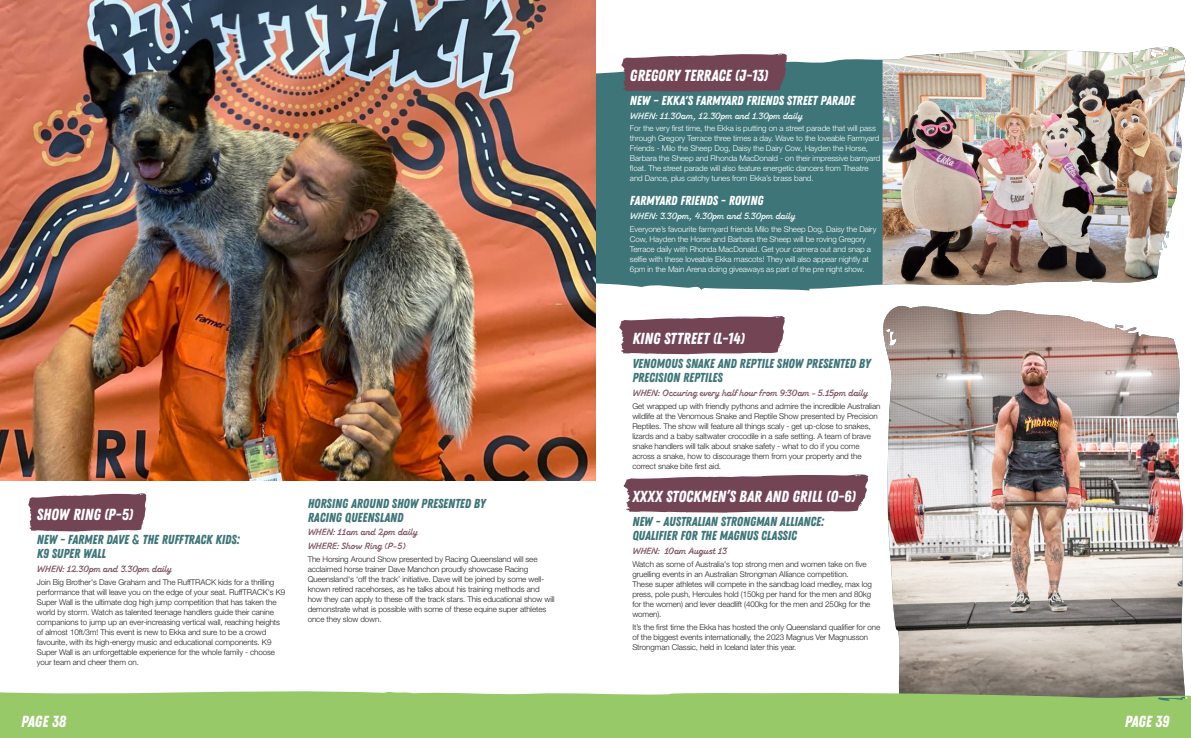
<style>
.page{position:relative;width:1191px;height:738px;background:#fff}
.page>*{position:absolute;margin:0;border:0;box-sizing:border-box;transform-origin:0 0}
.t1{font:16px "Zing Rust Base";color:#fff}
.t2{font:13px/14px "Zing Rust Base";letter-spacing:-.005em;color:#3d7578}
.t3{font:13px "Zing Rust Base";letter-spacing:-.005em;color:#fff}
.Header-2{font:9px "Zing Script Rust B Base G";color:#734554}
.Header-2-2{font:9px "Zing Script Rust B Base G";letter-spacing:-.005em;color:#fff}
.Header-2-3{font:300 8px/10px "Helvetica Neue LT Std";letter-spacing:-.01em;color:#231f20}
.Header-2-4{font:300 8px/10px "Helvetica Neue LT Std";letter-spacing:-.01em;color:#fff}
</style>
<div class="page">
<svg style="left:28px;top:493px;width:119px;height:38px;background:#825966"></svg>
<img style="left:883px;top:305px;width:302px;height:382px">
<svg style="left:595px;top:45px;width:573px;height:245px;background:#508284"></svg>
<img style="left:882px;top:47px;width:304px;height:238px">
<svg style="left:619px;top:53px;width:169px;height:39px;background:#7a5663"></svg>
<svg style="left:619px;top:316px;width:166px;height:38px;background:#815765"></svg>
<svg style="left:623px;top:474px;width:246px;height:38px;background:#815866"></svg>
<svg style="left:0;top:687px;width:1191px;height:50px;background:#9fca76"></svg>
<img style="left:0;top:0;width:595px;height:480px">
<p class="t1" style="left:37px;top:505px;width:97px">SHOW RING (P-5)</p>
<p class="t2" style="left:37px;top:532px;width:204px">NEW - FARMER DAVE &amp; THE RUFFTRACK KIDS:<br>K9 SUPER WALL</p>
<p class="Header-2" style="left:37px;top:563px;width:136px">WHEN: 12.30pm and 3.30pm daily</p>
<p class="Header-2-3" style="left:37px;top:576px;width:250px">Join Big Brother's Dave Graham and The RuffTRACK kids for a thrilling performance that will leave you on the edge of your seat. RuffTRACK's K9<br>Super Wall is the ultimate dog high jump competition that has taken the world by storm. Watch as talented teenage handlers guide their canine companions to jump up an ever-increasing vertical wall, reaching heights of almost 10ft/3m! This event is new to Ekka and sure to be a crowd favourite, with its high-energy music and educational components. K9<br>Super Wall is an unforgettable experience for the whole family - choose your team and cheer them on.</p>
<p class="t2" style="left:308px;top:495px;width:179px">HORSING AROUND SHOW PRESENTED BY<br>RACING QUEENSLAND</p>
<p class="Header-2" style="left:308px;top:526px;width:112px">WHEN: 11am and 2pm daily</p>
<p class="Header-2" style="left:308px;top:539px;width:100px">WHERE: Show Ring (P-5)</p>
<p class="Header-2-3" style="left:308px;top:553px;width:248px">The Horsing Around Show presented by Racing Queensland will see acclaimed horse trainer Dave Manchon proudly showcase Racing Queensland's ‘off the track’ initiative. Dave will be joined by some well&shy;known retired racehorses, as he talks about his training methods and how they can apply to these off the track stars. This educational show will demonstrate what is possible with some of these equine super athletes once they slow down.</p>
<p class="t1" style="left:630px;top:66px;width:139px">GREGORY TERRACE (J-13)</p>
<p class="t3" style="left:630px;top:93px;width:226px">NEW – EKKA'S FARMYARD FRIENDS STREET PARADE</p>
<p class="Header-2-2" style="left:630px;top:110px;width:174px">WHEN: 11.30am, 12.30pm and 1.30pm daily</p>
<p class="Header-2-4" style="left:630px;top:123px;width:252px">For the very first time, the Ekka is putting on a street parade that will pass through Gregory Terrace three times a day. Wave to the loveable Farmyard Friends - Milo the Sheep Dog, Daisy the Dairy Cow, Hayden the Horse, Barbara the Sheep and Rhonda MacDonald - on their impressive barnyard float. The street parade will also feature energetic dancers from Theatre and Dance, plus catchy tunes from Ekka’s brass band.</p>
<p class="t3" style="left:630px;top:193px;width:135px">FARMYARD FRIENDS - ROVING</p>
<p class="Header-2-2" style="left:630px;top:210px;width:167px">WHEN: 3.30pm, 4.30pm and 5.30pm daily</p>
<p class="Header-2-4" style="left:630px;top:224px;width:248px">Everyone’s favourite farmyard friends Milo the Sheep Dog, Daisy the Dairy Cow, Hayden the Horse and Barbara the Sheep will be roving Gregory Terrace daily with Rhonda MacDonald. Get your camera out and snap a selfie with these loveable Ekka mascots! They will also appear nightly at 6pm in the Main Arena doing giveaways as part of the pre night show.</p>
<p class="t1" style="left:632px;top:329px;width:114px">KING STTREET (L-14)</p>
<p class="t2" style="left:632px;top:356px;width:240px">VENOMOUS SNAKE AND REPTILE SHOW PRESENTED BY<br>PRECISION REPTILES</p>
<p class="Header-2" style="left:632px;top:387px;width:237px">WHEN: Occuring every half hour from 9:30am - 5.15pm daily</p>
<p class="Header-2-3" style="left:632px;top:400px;width:249px">Get wrapped up with friendly pythons and admire the incredible Australian wildlife at the Venomous Snake and Reptile Show presented by Precision Reptiles. The show will feature all things scaly - get up-close to snakes, lizards and a baby saltwater crocodile in a safe setting. A team of brave snake handlers will talk about snake safety - what to do if you come across a snake, how to discourage them from your property and the correct snake bite first aid.</p>
<p class="t1" style="left:632px;top:487px;width:225px">XXXX STOCKMEN’S BAR AND GRILL (O-6)</p>
<p class="t2" style="left:632px;top:514px;width:193px">NEW - AUSTRALIAN STRONGMAN ALLIANCE:<br>QUALIFIER FOR THE MAGNUS CLASSIC</p>
<p class="Header-2" style="left:632px;top:545px;width:96px">WHEN: 10am August 13</p>
<p class="Header-2-3" style="left:632px;top:558px;width:236px">Watch as some of Australia's top strong men and women take on five gruelling events in an Australian Strongman Alliance competition.</p>
<p class="Header-2-3" style="left:632px;top:578px;width:241px">These super athletes will compete in the sandbag load medley, max log press, pole push, Hercules hold (150kg per hand for the men and 80kg for the women) and lever deadlift (400kg for the men and 250kg for the women).</p>
<p class="Header-2-3" style="left:632px;top:621px;width:249px">It’s the first time the Ekka has hosted the only Queensland qualifier for one of the biggest events internationally, the 2023 Magnus Ver Magnusson<br>Strongman Classic, held in Iceland later this year.</p>
<p class="t1" style="left:21px;top:711px;width:46px">PAGE 38</p>
<p class="t1" style="left:1124px;top:711px;width:46px">PAGE 39</p>
</div>
